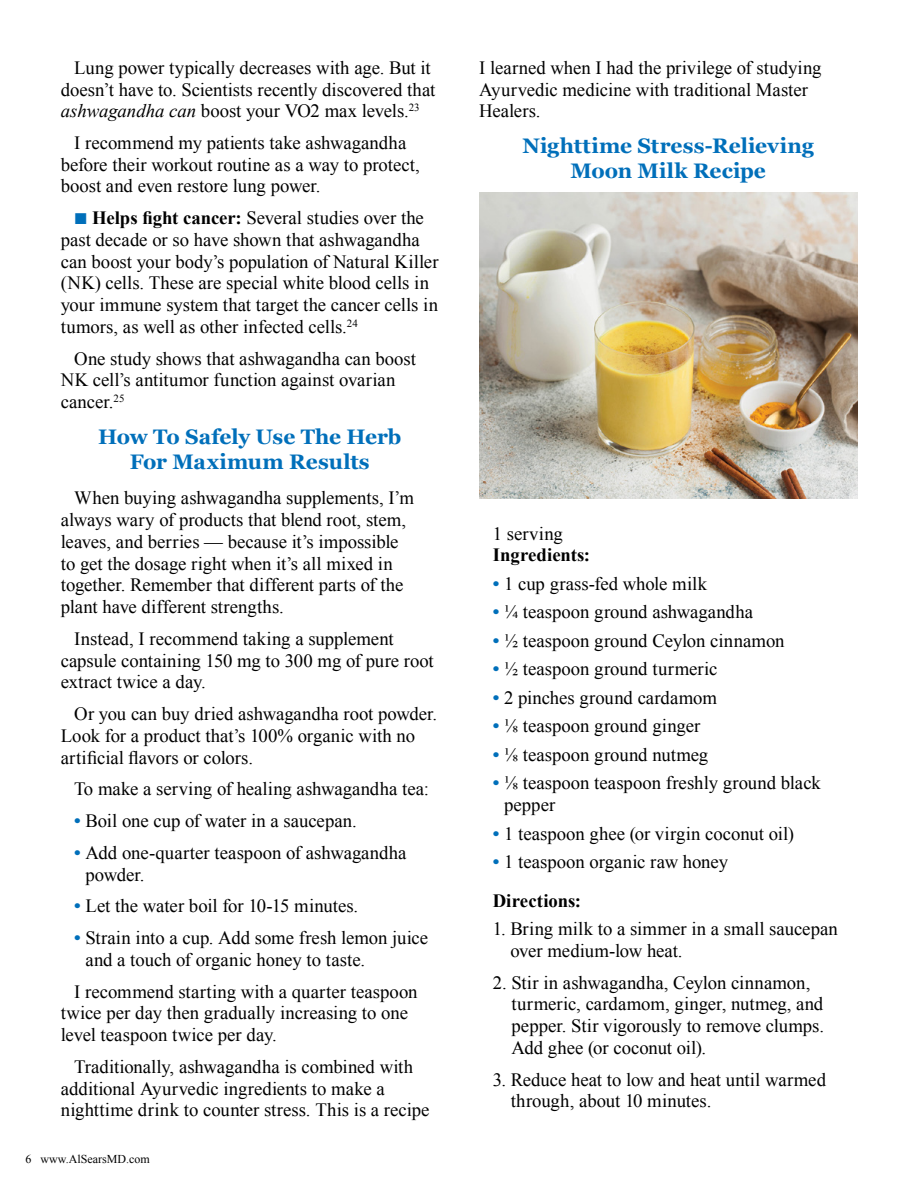
<style>
.page{position:relative;width:918px;height:1188px;background:#fff}
.page>*{position:absolute;margin:0;border:0;box-sizing:border-box;transform-origin:0 0}
.t1{font:700 21px/25.5px "Georgia";letter-spacing:-.005em;color:#006fba;text-align:center}
.t2{font:18.75px/21.8px "Times New Roman";color:#000}
.t3{font:700 18.75px "Times New Roman";color:#000}
.t4{font:12px "Times New Roman";color:#000}
.s1{font-style:italic}
.s2{font-weight:700}
.s3{font-weight:700;color:#006fba}
</style>
<div class="page">
<img style="left:479px;top:193px;width:378px;height:306px">
<p class="t2" style="left:61px;top:56px;width:376px;text-indent:14px">Lung power typically decreases with age. But it doesn’t have to. Scientists recently discovered that <span class="s1">ashwagandha can</span> boost your VO2 max levels.<sup>23</sup></p>
<p class="t2" style="left:61px;top:132px;width:361px;text-indent:14px">I recommend my patients take ashwagandha before their workout routine as a way to protect, boost and even restore lung power.</p>
<p class="t2" style="left:61px;top:207px;width:379px;text-indent:32px"><span class="s2">Helps fight cancer:</span> Several studies over the past decade or so have shown that ashwagandha can boost your body’s population of Natural Killer (NK) cells. These are special white blood cells in your immune system that target the cancer cells in tumors, as well as other infected cells.<sup>24</sup></p>
<p class="t2" style="left:61px;top:347px;width:357px;text-indent:14px">One study shows that ashwagandha can boost<br>NK cell’s antitumor function against ovarian cancer.<sup>25</sup></p>
<p class="t1" style="left:98px;top:423px;width:305px">How To Safely Use The Herb<br>For Maximum Results</p>
<p class="t2" style="left:61px;top:487px;width:355px;text-indent:14px">When buying ashwagandha supplements, I’m always wary of products that blend root, stem, leaves, and berries — because it’s impossible to get the dosage right when it’s all mixed in together. Remember that different parts of the plant have different strengths.</p>
<p class="t2" style="left:61px;top:628px;width:375px;text-indent:14px">Instead, I recommend taking a supplement capsule containing 150 mg to 300 mg of pure root extract twice a day.</p>
<p class="t2" style="left:61px;top:703px;width:378px;text-indent:14px">Or you can buy dried ashwagandha root powder.<br>Look for a product that’s 100% organic with no artificial flavors or colors.</p>
<p class="t2" style="left:74px;top:778px;width:356px">To make a serving of healing ashwagandha tea:</p>
<p class="t2" style="left:74px;top:810px;width:284px"><span class="s3">•</span> Boil one cup of water in a saucepan.</p>
<p class="t2" style="left:86px;top:841px;width:323px;text-indent:-11px"><span class="s3">•</span> Add one-quarter teaspoon of ashwagandha powder.</p>
<p class="t2" style="left:74px;top:895px;width:286px"><span class="s3">•</span> Let the water boil for 10-15 minutes.</p>
<p class="t2" style="left:86px;top:927px;width:344px;text-indent:-11px"><span class="s3">•</span> Strain into a cup. Add some fresh lemon juice and a touch of organic honey to taste.</p>
<p class="t2" style="left:61px;top:980px;width:358px;text-indent:14px">I recommend starting with a quarter teaspoon twice per day then gradually increasing to one level teaspoon twice per day.</p>
<p class="t2" style="left:61px;top:1055px;width:370px;text-indent:14px">Traditionally, ashwagandha is combined with additional Ayurvedic ingredients to make a nighttime drink to counter stress. This is a recipe</p>
<p class="t4" style="left:26px;top:1150px;width:126px">6 www.AlSearsMD.com</p>
<p class="t2" style="left:479px;top:56px;width:344px">I learned when I had the privilege of studying<br>Ayurvedic medicine with traditional Master<br>Healers.</p>
<p class="t1" style="left:523px;top:132px;width:293px">Nighttime Stress-Relieving<br>Moon Milk Recipe</p>
<p class="t2" style="left:493px;top:522px;width:72px">1 serving</p>
<p class="t3" style="left:493px;top:542px;width:99px">Ingredients:</p>
<p class="t2" style="left:493px;top:573px;width:216px"><span class="s3">•</span> 1 cup grass-fed whole milk</p>
<p class="t2" style="left:493px;top:601px;width:262px"><span class="s3">•</span> ¼ teaspoon ground ashwagandha</p>
<p class="t2" style="left:493px;top:630px;width:293px"><span class="s3">•</span> ½ teaspoon ground Ceylon cinnamon</p>
<p class="t2" style="left:493px;top:658px;width:226px"><span class="s3">•</span> ½ teaspoon ground turmeric</p>
<p class="t2" style="left:493px;top:687px;width:226px"><span class="s3">•</span> 2 pinches ground cardamom</p>
<p class="t2" style="left:493px;top:715px;width:209px"><span class="s3">•</span> ⅛ teaspoon ground ginger</p>
<p class="t2" style="left:493px;top:744px;width:217px"><span class="s3">•</span> ⅛ teaspoon ground nutmeg</p>
<p class="t2" style="left:504px;top:772px;width:318px;text-indent:-11px"><span class="s3">•</span> ⅛ teaspoon teaspoon freshly ground black pepper</p>
<p class="t2" style="left:493px;top:822px;width:303px"><span class="s3">•</span> 1 teaspoon ghee (or virgin coconut oil)</p>
<p class="t2" style="left:493px;top:842px;width:237px;line-height:38.5px"><span class="s3">•</span> 1 teaspoon organic raw honey<br><span class="s2">Directions:</span></p>
<p class="t2" style="left:510px;top:918px;width:329px;text-indent:-18px">1. Bring milk to a simmer in a small saucepan over medium-low heat.</p>
<p class="t2" style="left:511px;top:971px;width:314px;text-indent:-19px">2. Stir in ashwagandha, Ceylon cinnamon, turmeric, cardamom, ginger, nutmeg, and pepper. Stir vigorously to remove clumps.<br>Add ghee (or coconut oil).</p>
<p class="t2" style="left:511px;top:1068px;width:317px;text-indent:-18px">3. Reduce heat to low and heat until warmed through, about 10 minutes.</p>
</div>
